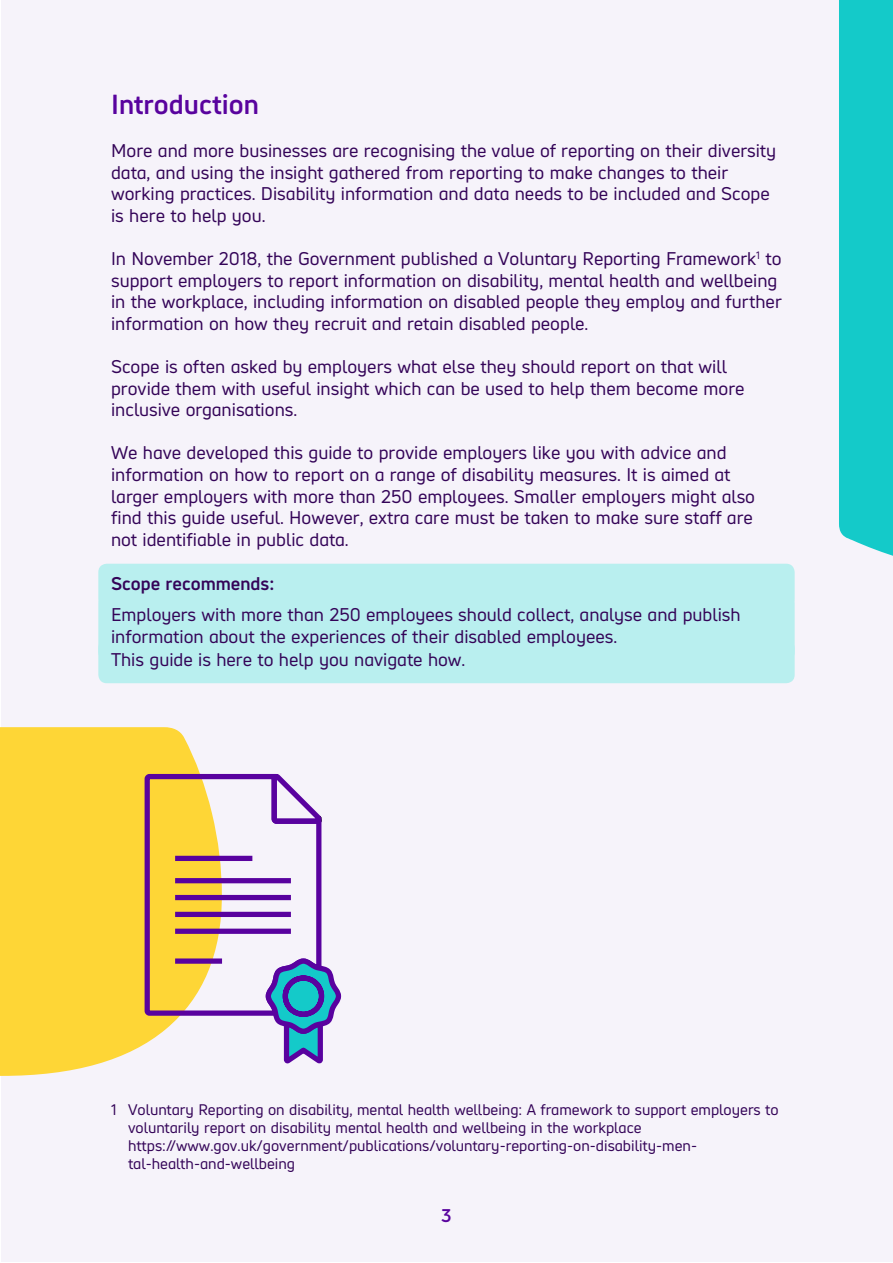
<style>
.page{position:relative;width:893px;height:1263px;background:#fff}
.page>*{position:absolute;margin:0;border:0;box-sizing:border-box;transform-origin:0 0}
.t1{font:700 27px "Hargreaves";color:#59039e}
.Key_Advice_tinted_bo{font:18px/21.6px "Hargreaves";color:#340458}
.Key_Advice_tinted_bo-2{font:700 18px "Hargreaves";color:#340458}
.t2{font:700 18px "Hargreaves";color:#59039e}
.Footer_notes{font:15px/18px "Hargreaves";color:#340458}
</style>
<div class="page">
<div style="left:1px;top:1px;width:891px;height:1261px;background:#f6f3fa"></div>
<div style="left:0;top:727px;width:199px;height:349px;background:#fed636"></div>
<div style="left:98px;top:564px;width:697px;height:43px;background:#b9efef;border-radius:9px"></div>
<div style="left:98px;top:595px;width:697px;height:66px;background:#b9efef;border-radius:9px"></div>
<div style="left:98px;top:640px;width:697px;height:43px;background:#b9efef;border-radius:9px"></div>
<svg style="left:142px;top:771px;width:181px;height:297px"></svg>
<svg style="left:269px;top:771px;width:54px;height:55px"></svg>
<div style="left:175px;top:856px;width:77px;height:5px;background:#59029f"></div>
<div style="left:175px;top:958px;width:47px;height:6px;background:#59029f"></div>
<div style="left:175px;top:878px;width:116px;height:5px;background:#59029f"></div>
<div style="left:175px;top:895px;width:116px;height:5px;background:#59029f"></div>
<div style="left:175px;top:912px;width:116px;height:5px;background:#59029f"></div>
<div style="left:175px;top:929px;width:116px;height:5px;background:#59029f"></div>
<svg style="left:263px;top:956px;width:79px;height:105px"></svg>
<div style="left:839px;top:0;width:54px;height:581px;background:#14cac9"></div>
<p class="t1" style="left:111px;top:87px;width:149px">Introduction</p>
<p class="Key_Advice_tinted_bo" style="left:111px;top:140px;width:667px">More and more businesses are recognising the value of reporting on their diversity data, and using the insight gathered from reporting to make changes to their working practices. Disability information and data needs to be included and Scope is here to help you.</p>
<p class="Key_Advice_tinted_bo" style="left:111px;top:248px;width:672px">In November 2018, the Government published a Voluntary Reporting Framework<sup>1</sup> to support employers to report information on disability, mental health and wellbeing in the workplace, including information on disabled people they employ and further information on how they recruit and retain disabled people.</p>
<p class="Key_Advice_tinted_bo" style="left:111px;top:356px;width:635px">Scope is often asked by employers what else they should report on that will provide them with useful insight which can be used to help them become more inclusive organisations.</p>
<p class="Key_Advice_tinted_bo" style="left:111px;top:442px;width:645px">We have developed this guide to provide employers like you with advice and information on how to report on a range of disability measures. It is aimed at larger employers with more than 250 employees. Smaller employers might also find this guide useful. However, extra care must be taken to make sure staff are not identifiable in public data.</p>
<p class="Key_Advice_tinted_bo-2" style="left:111px;top:572px;width:165px">Scope recommends:</p>
<p class="Key_Advice_tinted_bo" style="left:111px;top:603px;width:631px;line-height:22.5px">Employers with more than 250 employees should collect, analyse and publish information about the experiences of their disabled employees.</p>
<p class="Key_Advice_tinted_bo" style="left:111px;top:648px;width:356px">This guide is here to help you navigate how.</p>
<p class="Footer_notes" style="left:128px;top:1101px;width:652px;text-indent:-17px">1 Voluntary Reporting on disability, mental health wellbeing: A framework to support employers to voluntarily report on disability mental health and wellbeing in the workplace https://www.gov.uk/government/publications/voluntary-reporting-on-disability-men&shy;tal-health-and-wellbeing</p>
<p class="t2" style="left:441px;top:1204px;width:12px">3</p>
</div>
